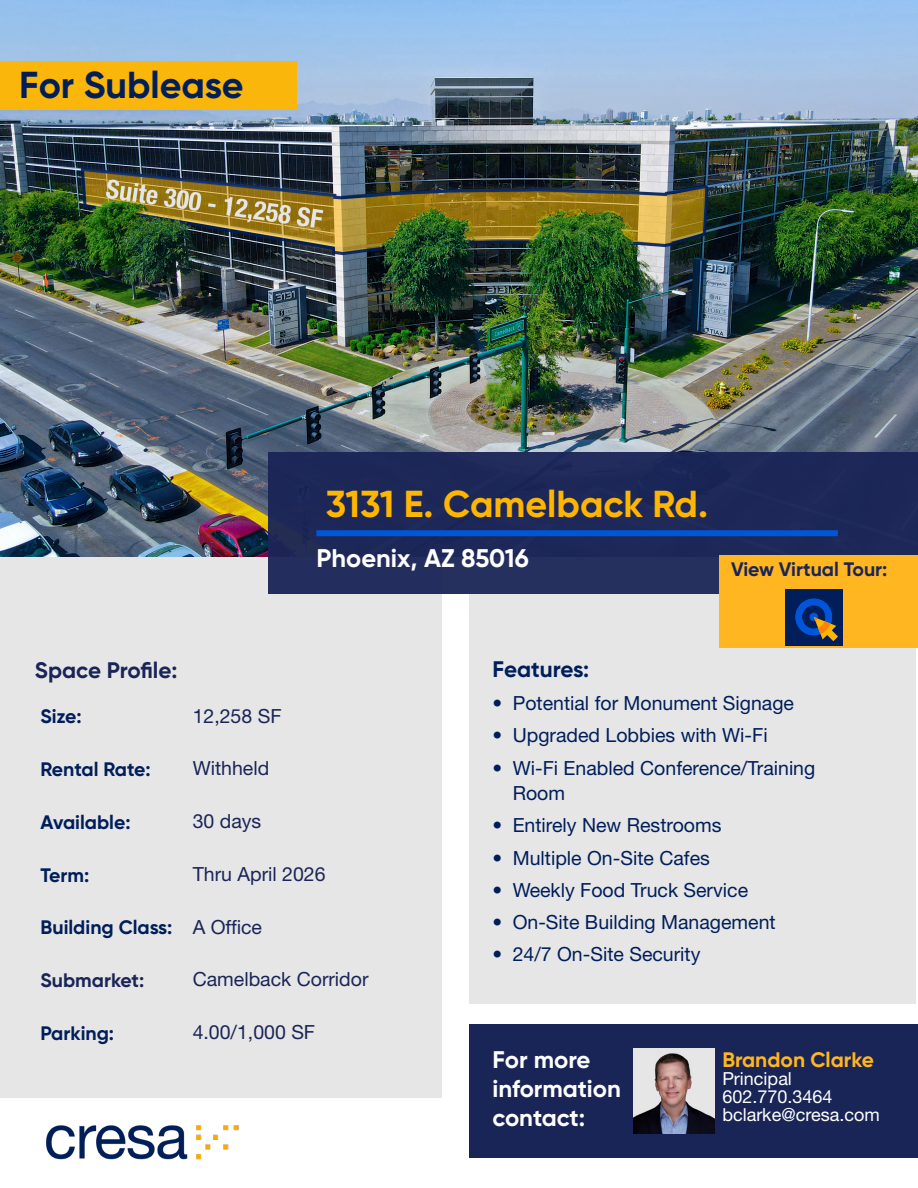
<style>
.page{position:relative;width:918px;height:1188px;background:#fff}
.page>*{position:absolute;margin:0;border:0;box-sizing:border-box;transform-origin:0 0}
.Building_Name{font:700 37.5px "Gilroy";color:#ffb600}
.t1{font:700 37.5px "Gilroy";color:#001f59}
.Building_Address{font:700 25.5px "Gilroy";color:#fff}
.For_More_Information_Headline{font:700 24px/28.8px "Gilroy";color:#fff}
.Headline{font:700 22.5px "Gilroy";letter-spacing:-.005em;color:#1a2557}
.Features_Headline{font:700 22.5px "Gilroy";color:#001e5a}
.Contact_Info{font:700 21px "Gilroy";color:#ffb620}
.t2{font:19.5px/25.5px "Helvetica Neue LT Std";color:#001e5a}
.t3{font:19.5px "Helvetica Neue LT Std";color:#1a2557}
.t4{font:700 19.5px "Gilroy";color:#001e5a}
.Headline-2{font:700 19.5px "Gilroy";color:#1a2557}
.Contact_Info-2{font:18px/18px "Helvetica Neue LT Std";color:#fff}
</style>
<div class="page">
<div style="left:0;top:557px;width:442px;height:540px;background:#e6e6e6"></div>
<div style="left:469px;top:1024px;width:449px;height:134px;background:#1a2557"></div>
<img style="left:0;top:0;width:918px;height:557px">
<div style="left:268px;top:453px;width:650px;height:141px;background:#1a2557"></div>
<img style="left:633px;top:1049px;width:82px;height:85px">
<div style="left:316px;top:530px;width:522px;height:6px;background:#0057d6"></div>
<div style="left:0;top:62px;width:297px;height:48px;background:#fab60b"></div>
<div style="left:469px;top:594px;width:447px;height:410px;background:#e6e6e6"></div>
<div style="left:719px;top:555px;width:199px;height:93px;background:#ffb620"></div>
<div style="left:785px;top:589px;width:58px;height:57px;background:#001e5a"></div>
<svg style="left:795px;top:598px;width:43px;height:43px"></svg>
<img style="left:46px;top:1125px;width:193px;height:34px">
<p class="t1" style="left:19px;top:62px;width:226px">For Sublease</p>
<p class="Building_Name" style="left:326px;top:481px;width:384px">3131 E. Camelback Rd.</p>
<p class="Building_Address" style="left:316px;top:542px;width:214px">Phoenix, AZ 85016</p>
<p class="Headline-2" style="left:731px;top:557px;width:158px">View Virtual Tour:</p>
<p class="Headline" style="left:35px;top:656px;width:144px">Space Profile:</p>
<p class="Features_Headline" style="left:492px;top:655px;width:98px">Features:</p>
<p class="t2" style="left:492px;top:690px;width:303px">• Potential for Monument Signage</p>
<p class="t2" style="left:492px;top:722px;width:277px">• Upgraded Lobbies with Wi-Fi</p>
<p class="t2" style="left:513px;top:755px;width:304px;text-indent:-20px">• Wi-Fi Enabled Conference/Training<br>Room</p>
<p class="t2" style="left:492px;top:812px;width:230px">• Entirely New Restrooms</p>
<p class="t2" style="left:492px;top:845px;width:219px">• Multiple On-Site Cafes</p>
<p class="t2" style="left:492px;top:877px;width:257px">• Weekly Food Truck Service</p>
<p class="t2" style="left:492px;top:909px;width:285px">• On-Site Building Management</p>
<p class="t2" style="left:492px;top:941px;width:210px">• 24/7 On-Site Security</p>
<p class="t4" style="left:40px;top:704px;width:43px">Size:</p>
<p class="t3" style="left:193px;top:704px;width:90px">12,258 SF</p>
<p class="t4" style="left:40px;top:757px;width:112px">Rental Rate:</p>
<p class="t3" style="left:193px;top:757px;width:78px">Withheld</p>
<p class="t4" style="left:40px;top:810px;width:92px">Available:</p>
<p class="t3" style="left:193px;top:810px;width:70px">30 days</p>
<p class="t4" style="left:40px;top:863px;width:50px">Term:</p>
<p class="t3" style="left:193px;top:862px;width:134px">Thru April 2026</p>
<p class="t4" style="left:40px;top:915px;width:133px">Building Class:</p>
<p class="t3" style="left:193px;top:915px;width:71px">A Office</p>
<p class="Headline-2" style="left:40px;top:968px;width:105px">Submarket:</p>
<p class="t3" style="left:193px;top:968px;width:177px">Camelback Corridor</p>
<p class="t4" style="left:40px;top:1021px;width:75px">Parking:</p>
<p class="t3" style="left:193px;top:1020px;width:124px">4.00/1,000 SF</p>
<p class="For_More_Information_Headline" style="left:492px;top:1045px;width:130px">For more information contact:</p>
<p class="Contact_Info" style="left:722px;top:1047px;width:153px">Brandon Clarke</p>
<p class="Contact_Info-2" style="left:722px;top:1070px;width:71px">Principal</p>
<p class="Contact_Info-2" style="left:722px;top:1088px;width:159px">602.770.3464 bclarke@cresa.com</p>
</div>
